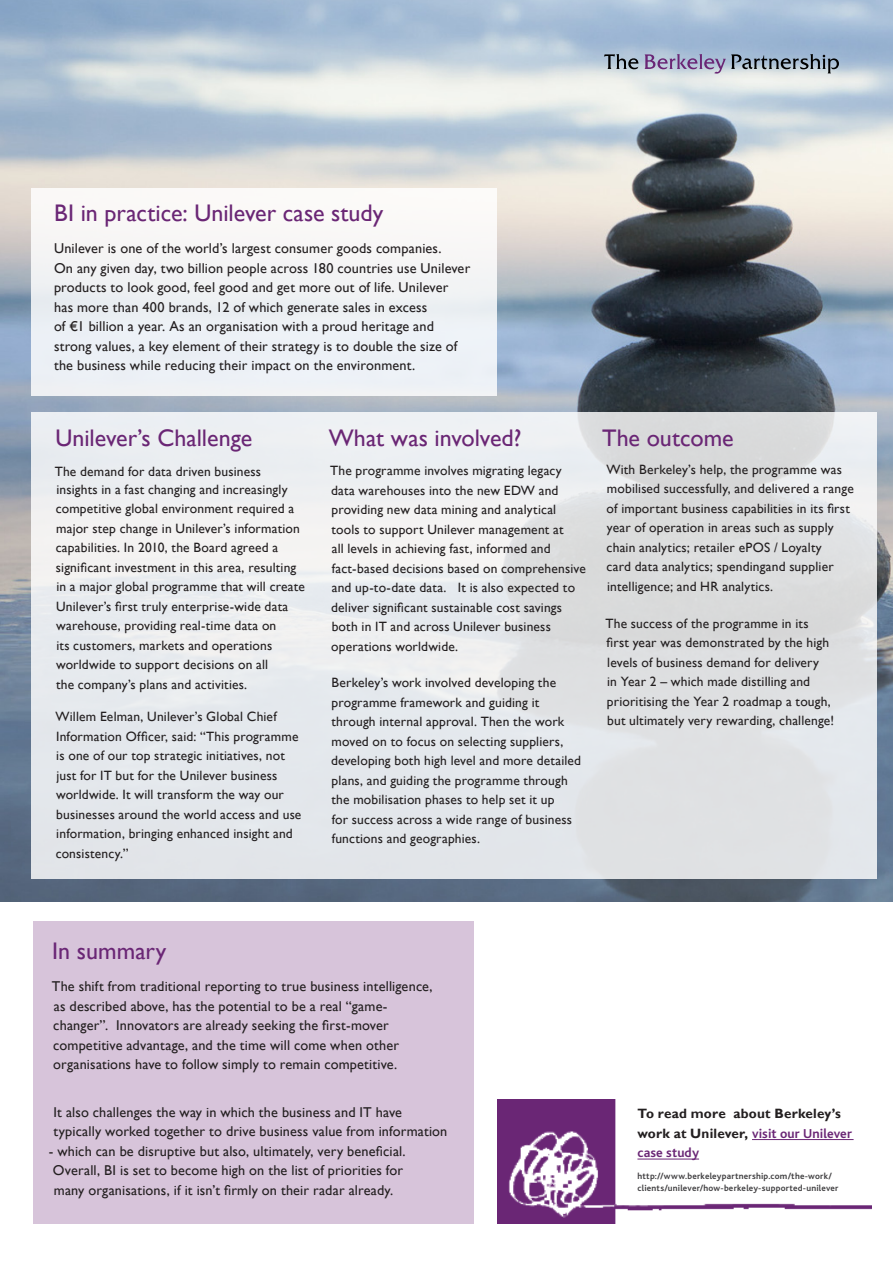
<style>
.page{position:relative;width:893px;height:1263px;background:#fff}
.page>*{position:absolute;margin:0;border:0;box-sizing:border-box;transform-origin:0 0}
.Body_Text{font:24px "Gill Sans";color:#6a2675}
.Sub_Heading{font:24px "Gill Sans";color:#6a2675}
.Sub_Heading-2{font:14.25px/19.5px "Gill Sans";letter-spacing:.01em;color:#231f20}
.Body_Text-2{font:13.5px/19.5px "Gill Sans";letter-spacing:.01em;color:#231f20}
.Sub_Heading-3{font:13.5px/19.5px "Gill Sans";letter-spacing:.015em;color:#231f20}
.t1{font:700 13.5px/19.5px "Bliss";letter-spacing:.01em;color:#6a2675}
.t2{font:700 13.5px "Gill Sans";letter-spacing:.015em;color:#231f20}
.t3{font:700 9px/12px "Bliss";letter-spacing:.025em;color:#414042}
.s1{font-family:"Gill Sans";color:#231f20}
</style>
<div class="page">
<img style="left:0;top:0;width:893px;height:902px">
<div style="left:34px;top:921px;width:440px;height:303px;background:#d7c4da"></div>
<svg style="left:604px;top:54px;width:34px;height:15px"></svg>
<svg style="left:644px;top:54px;width:195px;height:20px;background:#9aa0b4"></svg>
<div style="left:32px;top:188px;width:464px;height:208px;background:#f0f2f6"></div>
<svg style="left:32px;top:412px;width:845px;height:466px;background:#e4e7e9"></svg>
<img style="left:498px;top:1100px;width:373px;height:124px">
<hr style="left:752px;top:1139px;width:102px;height:1px;background:#6a2675">
<hr style="left:637px;top:1159px;width:62px;height:1px;background:#6a2675">
<p class="Body_Text" style="left:54px;top:199px;width:331px">BI in practice: Unilever case study</p>
<p class="Sub_Heading-2" style="left:54px;top:239px;width:418px">Unilever is one of the world’s largest consumer goods companies.<br>On any given day, two billion people across 180 countries use Unilever products to look good, feel good and get more out of life. Unilever has more than 400 brands, 12 of which generate sales in excess<br>of €1 billion a year. As an organisation with a proud heritage and strong values, a key element of their strategy is to double the size of the business while reducing their impact on the environment.</p>
<p class="Sub_Heading" style="left:55px;top:423px;width:198px">Unilever’s Challenge</p>
<p class="Sub_Heading-3" style="left:55px;top:462px;width:234px;line-height:18px">The demand for data driven business insights in a fast changing and increasingly</p>
<p class="Sub_Heading-3" style="left:56px;top:499px;width:251px">competitive global environment required a major step change in Unilever’s information capabilities. In 2010, the Board agreed a significant investment in this area, resulting in a major global programme that will create Unilever’s first truly enterprise-wide data warehouse, providing real-time data on<br>its customers, markets and operations worldwide to support decisions on all<br>the company’s plans and activities.</p>
<p class="Body_Text-2" style="left:56px;top:707px;width:247px">Willem Eelman, Unilever’s Global Chief Information Officer, said: “This programme is one of our top strategic initiatives, not just for IT but for the Unilever business worldwide. It will transform the way our businesses around the world access and use information, bringing enhanced insight and consistency.”</p>
<p class="Body_Text" style="left:329px;top:423px;width:194px">What was involved?</p>
<p class="Body_Text-2" style="left:330px;top:461px;width:257px">The programme involves migrating legacy data warehouses into the new EDW and providing new data mining and analytical tools to support Unilever management at<br>all levels in achieving fast, informed and fact-based decisions based on comprehensive and up-to-date data. It is also expected to deliver significant sustainable cost savings both in IT and across Unilever business operations worldwide.</p>
<p class="Body_Text-2" style="left:331px;top:673px;width:252px">Berkeley’s work involved developing the programme framework and guiding it through internal approval. Then the work moved on to focus on selecting suppliers, developing both high level and more detailed plans, and guiding the programme through the mobilisation phases to help set it up<br>for success across a wide range of business functions and geographies.</p>
<p class="Sub_Heading" style="left:602px;top:423px;width:133px">The outcome</p>
<p class="Body_Text-2" style="left:606px;top:459px;width:249px">With Berkeley’s help, the programme was mobilised successfully, and delivered a range of important business capabilities in its first year of operation in areas such as supply chain analytics; retailer ePOS / Loyalty<br>card data analytics; spendingand supplier intelligence; and HR analytics.</p>
<p class="Sub_Heading-3" style="left:605px;top:613px;width:230px">The success of the programme in its first year was demonstrated by the high levels of business demand for delivery<br>in Year 2 – which made distilling and prioritising the Year 2 roadmap a tough, but ultimately very rewarding, challenge!</p>
<p class="Sub_Heading" style="left:52px;top:937px;width:116px">In summary</p>
<p class="Sub_Heading-2" style="left:52px;top:977px;width:382px">The shift from traditional reporting to true business intelligence, as described above, has the potential to be a real “game&shy;changer”. Innovators are already seeking the first-mover competitive advantage, and the time will come when other organisations have to follow simply to remain competitive.</p>
<p class="Sub_Heading-2" style="left:54px;top:1103px;width:395px">It also challenges the way in which the business and IT have typically worked together to drive business value from information</p>
<p class="Sub_Heading-2" style="left:49px;top:1142px;width:358px">- which can be disruptive but also, ultimately, very beneficial.<br>Overall, BI is set to become high on the list of priorities for many organisations, if it isn’t firmly on their radar already.</p>
<p class="t2" style="left:637px;top:1105px;width:205px">To read more about Berkeley’s</p>
<p class="t1" style="left:637px;top:1124px;width:216px"><span class="s1">work at Unilever,</span> visit our Unilever case study</p>
<p class="t3" style="left:637px;top:1170px;width:203px">http://www.berkeleypartnership.com/the-work/ clients/unilever/how-berkeley-supported-unilever</p>
</div>
